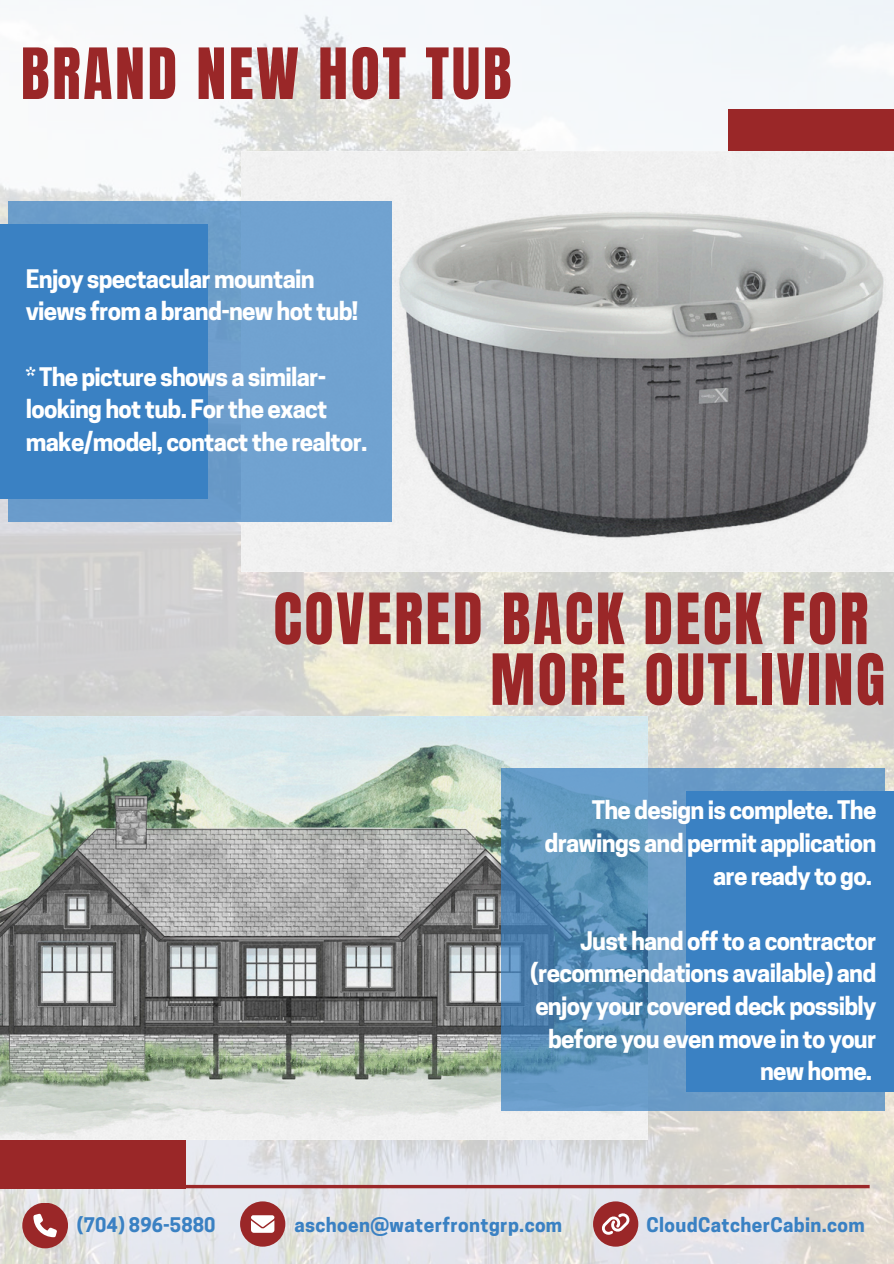
<style>
.page{position:relative;width:894px;height:1264px;background:#fff}
.page>*{position:absolute;margin:0;border:0;box-sizing:border-box;transform-origin:0 0}
.t1{font:60px/60.8px "Anton";letter-spacing:.045em;color:#9a2728;text-align:right}
.t2{font:700 24px/32.7px "Cooper Hewitt";letter-spacing:-.03em;color:#fff}
.t3{font:700 18.9px "Cooper Hewitt";letter-spacing:.02em;color:#3a81c3}
</style>
<div class="page">
<img style="left:0;top:0;width:893px;height:1263px">
<div style="left:728px;top:110px;width:165px;height:96px;background:#9a2728"></div>
<img style="left:241px;top:152px;width:652px;height:419px">
<div style="left:0;top:1082px;width:185px;height:106px;background:#9a2728"></div>
<img style="left:0;top:717px;width:647px;height:422px">
<div style="left:0;top:224px;width:207px;height:274px;background:#3a81c3"></div>
<svg style="left:9px;top:201px;width:382px;height:320px;fill:#6a9bca"></svg>
<div style="left:685px;top:791px;width:208px;height:300px;background:#3a81c3"></div>
<svg style="left:501px;top:768px;width:383px;height:342px;fill:#4081c3"></svg>
<svg style="left:185px;top:1184px;width:684px;height:4px;background:#aa5152"></svg>
<div style="left:22px;top:1202px;width:46px;height:46px;background:#9a2728;border-radius:50%"></div>
<svg style="left:33px;top:1213px;width:24px;height:24px"></svg>
<div style="left:240px;top:1201px;width:45px;height:45px;background:#9a2728;border-radius:50%"></div>
<svg style="left:251px;top:1215px;width:23px;height:17px"></svg>
<div style="left:593px;top:1201px;width:45px;height:45px;background:#9a2728;border-radius:50%"></div>
<svg style="left:602px;top:1213px;width:28px;height:22px"></svg>
<h1 class="t1" style="left:21px;top:44px;width:492px">BRAND NEW HOT TUB</h1>
<h2 class="t2" style="left:26px;top:265px;width:334px">Enjoy spectacular mountain views from a brand-new hot tub!</h2>
<h2 class="t2" style="left:26px;top:363px;width:343px">* The picture shows a similar&shy;looking hot tub. For the exact make/model, contact the realtor.</h2>
<p class="t1" style="left:273px;top:589px;width:613px">COVERED BACK DECK FOR<br>MORE OUTLIVING</p>
<p class="t2" style="left:544px;top:796px;width:333px;text-align:right">The design is complete. The drawings and permit application are ready to go.</p>
<h2 class="t2" style="left:530px;top:927px;width:347px;text-align:right">Just hand off to a contractor (recommendations available) and enjoy your covered deck possibly before you even move in to your new home.</h2>
<h2 class="t3" style="left:77px;top:1217px;width:140px">(704) 896-5880</h2>
<p class="t3" style="left:294px;top:1217px;width:269px">aschoen@waterfrontgrp.com</p>
<p class="t3" style="left:646px;top:1217px;width:220px">CloudCatcherCabin.com</p>
</div>
